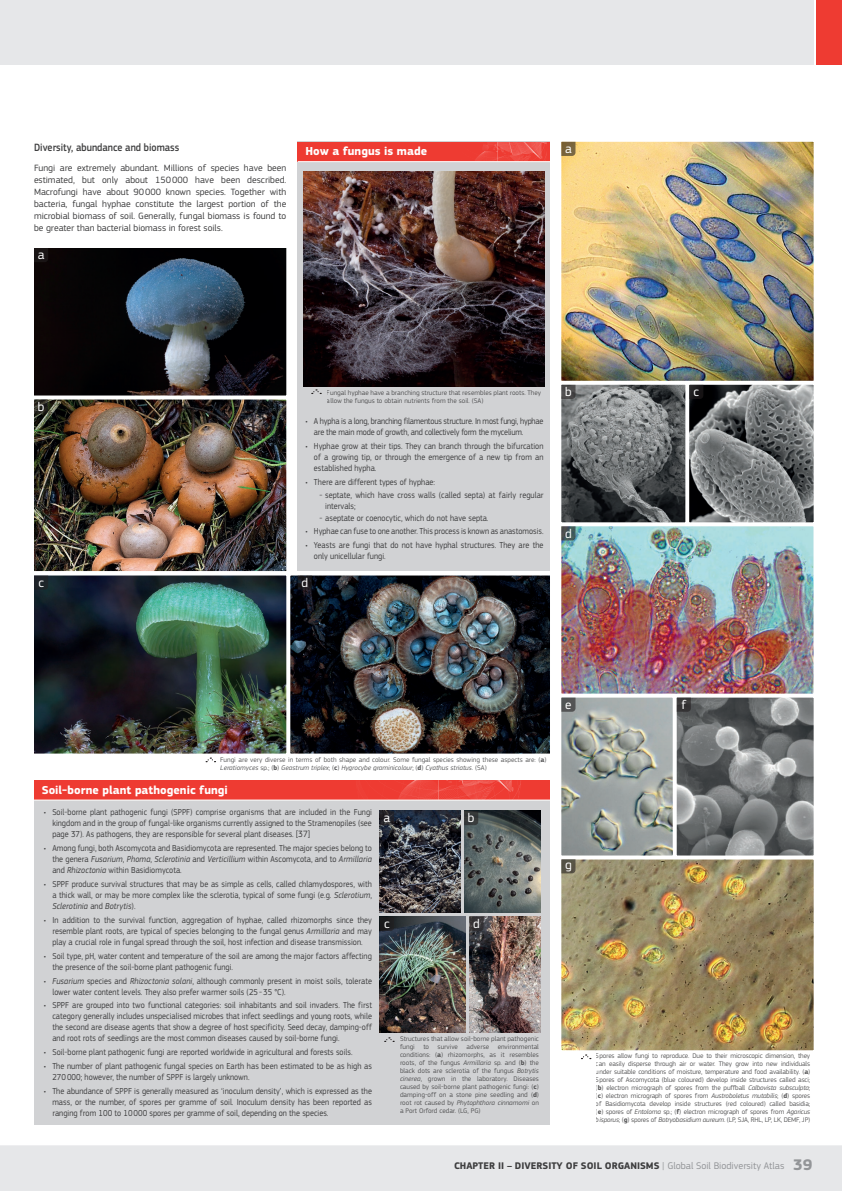
<style>
.page{position:relative;width:842px;height:1191px;background:#fff}
.page>*{position:absolute;margin:0;border:0;box-sizing:border-box;transform-origin:0 0}
.t1{font:13px "EC Square Sans Pro";color:#fff}
.t2{font:700 12px "EC Square Sans Pro";letter-spacing:.005em;color:#fff}
.t3{font:500 11px "EC Square Sans Pro";color:#3e3e3f;scale:.9 1}
.t4{font:700 10px "EC Square Sans Pro";color:#3e3e3f}
.t5{font:9.5px/12px "EC Square Sans Pro";color:#3e3e3f;text-align:justify}
.t6{font:9px/11px "EC Square Sans Pro";letter-spacing:.005em;color:#3e3e3f;text-align:justify;scale:.9 1}
.t7{font:9px/11px "EC Square Sans Pro";letter-spacing:-.02em;color:#3e3e3f;scale:.9 1}
.t8{font:7px/8px "EC Square Sans Pro";color:#3e3e3f;text-align:justify}
.s1{font-weight:700}
.s2{font-style:italic}
.s3{font-size:9.5px}
.s4{font-weight:400;color:#939598}
.s5{font-size:16px;color:#939598}
</style>
<div class="page">
<div style="left:816px;top:0;width:26px;height:65px;background:#ee3b32"></div>
<div style="left:0;top:0;width:813px;height:65px;background:#e6e7e9"></div>
<div style="left:0;top:1145px;width:842px;height:46px;background:#e6e7e9"></div>
<img style="left:561px;top:141px;width:253px;height:240px">
<img style="left:34px;top:414px;width:253px;height:157px">
<img style="left:34px;top:575px;width:253px;height:179px">
<img style="left:290px;top:575px;width:260px;height:179px">
<img style="left:561px;top:540px;width:253px;height:154px">
<img style="left:561px;top:873px;width:253px;height:178px">
<svg style="left:561px;top:142px;width:14px;height:14px"></svg>
<img style="left:34px;top:248px;width:253px;height:166px">
<svg style="left:34px;top:575px;width:14px;height:14px"></svg>
<svg style="left:298px;top:575px;width:14px;height:14px"></svg>
<svg style="left:561px;top:384px;width:253px;height:156px;background:#73797b"></svg>
<svg style="left:561px;top:697px;width:253px;height:176px;background:#8c8f8b"></svg>
<div style="left:34px;top:780px;width:516px;height:345px;background:#d1d2d4"></div>
<img style="left:380px;top:811px;width:80px;height:102px">
<img style="left:464px;top:811px;width:76px;height:102px">
<img style="left:380px;top:917px;width:86px;height:115px">
<img style="left:469px;top:917px;width:71px;height:115px">
<div style="left:298px;top:142px;width:252px;height:429px;background:#d1d2d4"></div>
<div style="left:298px;top:142px;width:252px;height:20px;background:#ee3b32"></div>
<hr style="left:298px;top:161px;width:252px;height:1px;background:#fff">
<img style="left:303px;top:171px;width:241px;height:215px">
<div style="left:34px;top:780px;width:516px;height:20px;background:#ee3b32"></div>
<hr style="left:34px;top:800px;width:516px;height:1px;background:#fff">
<svg style="left:380px;top:811px;width:14px;height:14px"></svg>
<svg style="left:464px;top:811px;width:14px;height:14px"></svg>
<svg style="left:380px;top:917px;width:14px;height:14px"></svg>
<svg style="left:469px;top:917px;width:15px;height:14px"></svg>
<svg style="left:448px;top:142px;width:99px;height:20px"></svg>
<svg style="left:356px;top:780px;width:165px;height:20px"></svg>
<svg style="left:581px;top:1054px;width:10px;height:5px"></svg>
<svg style="left:311px;top:389px;width:10px;height:5px"></svg>
<svg style="left:205px;top:757px;width:11px;height:5px"></svg>
<svg style="left:384px;top:1037px;width:10px;height:5px"></svg>
<p class="t3" style="left:34px;top:141px;width:163px">Diversity, abundance and biomass</p>
<p class="t5" style="left:34px;top:162px;width:254px">Fungi are extremely abundant. Millions of species have been estimated, but only about 150000 have been described.<br>Macrofungi have about 90000 known species. Together with bacteria, fungal hyphae constitute the largest portion of the microbial biomass of soil. Generally, fungal biomass is found to be greater than bacterial biomass in forest soils.</p>
<h1 class="t1" style="left:38px;top:247px;width:8px">a</h1>
<h2 class="t2" style="left:305px;top:144px;width:123px">How a fungus is made</h2>
<h1 class="t1" style="left:565px;top:141px;width:8px">a</h1>
<h1 class="t1" style="left:38px;top:399px;width:8px">b</h1>
<p class="t8" style="left:327px;top:388px;width:216px">Fungal hyphae have a branching structure that resembles plant roots. They allow the fungus to obtain nutrients from the soil. (SA)</p>
<p class="t7" style="left:314px;top:415px;width:257px;text-indent:-9px">• A hypha is a long, branching filamentous structure. In most fungi, hyphae are the main mode of growth, and collectively form the mycelium.</p>
<p class="t6" style="left:314px;top:440px;width:257px;text-indent:-9px">• Hyphae grow at their tips. They can branch through the bifurcation of a growing tip, or through the emergence of a new tip from an established hypha.</p>
<p class="t6" style="left:305px;top:476px;width:146px">• There are different types of hyphae:</p>
<p class="t6" style="left:325px;top:489px;width:244px;text-indent:-6px">- septate, which have cross walls (called septa) at fairly regular intervals;</p>
<p class="t6" style="left:320px;top:513px;width:189px">- aseptate or coenocytic, which do not have septa.</p>
<p class="t6" style="left:305px;top:526px;width:266px">• Hyphae can fuse to one another. This process is known as anastomosis.</p>
<p class="t6" style="left:314px;top:540px;width:257px;text-indent:-9px">• Yeasts are fungi that do not have hyphal structures. They are the only unicellular fungi.</p>
<h1 class="t1" style="left:38px;top:575px;width:7px">c</h1>
<h1 class="t1" style="left:301px;top:575px;width:8px">d</h1>
<h1 class="t1" style="left:565px;top:384px;width:8px">b</h1>
<h1 class="t1" style="left:693px;top:384px;width:7px">c</h1>
<h1 class="t1" style="left:565px;top:525px;width:8px">d</h1>
<p class="t8" style="left:220px;top:755px;width:328px">Fungi are very diverse in terms of both shape and colour. Some fungal species showing these aspects are: (<span class="s1">a</span>)<br><span class="s2">Leratiomyces</span> sp.; (<span class="s1">b</span>) <span class="s2">Geastrum triplex</span>; (<span class="s1">c</span>) <span class="s2">Hygrocybe graminicolour</span>; (<span class="s1">d</span>) <span class="s2">Cyathus striatus</span>. (SA)</p>
<h2 class="t2" style="left:42px;top:782px;width:188px">Soil-borne plant pathogenic fungi</h2>
<p class="t6" style="left:52px;top:807px;width:357px;text-indent:-9px">• Soil-borne plant pathogenic fungi (SPPF) comprise organisms that are included in the Fungi kingdom and in the group of fungal-like organisms currently assigned to the Stramenopiles (see page 37). As pathogens, they are responsible for several plant diseases. <span class="s3">[37]</span></p>
<p class="t6" style="left:52px;top:842px;width:357px;text-indent:-9px">• Among fungi, both Ascomycota and Basidiomycota are represented. The major species belong to the genera <span class="s2">Fusarium</span>, <span class="s2">Phoma</span>, <span class="s2">Sclerotinia</span> and <span class="s2">Verticillium</span> within Ascomycota, and to <span class="s2">Armillaria </span>and <span class="s2">Rhizoctonia</span> within Basidiomycota.</p>
<p class="t6" style="left:52px;top:878px;width:357px;text-indent:-9px">• SPPF produce survival structures that may be as simple as cells, called chlamydospores, with a thick wall, or may be more complex like the sclerotia, typical of some fungi (e.g. <span class="s2">Sclerotium</span>, <span class="s2">Sclerotinia</span> and <span class="s2">Botrytis</span>).</p>
<p class="t6" style="left:52px;top:914px;width:357px;text-indent:-9px">• In addition to the survival function, aggregation of hyphae, called rhizomorphs since they resemble plant roots, are typical of species belonging to the fungal genus <span class="s2">Armillaria</span> and may play a crucial role in fungal spread through the soil, host infection and disease transmission.</p>
<p class="t6" style="left:52px;top:950px;width:357px;text-indent:-9px">• Soil type, pH, water content and temperature of the soil are among the major factors affecting the presence of the soil-borne plant pathogenic fungi.</p>
<p class="t6" style="left:52px;top:975px;width:357px;text-indent:-9px">• <span class="s2">Fusarium</span> species and <span class="s2">Rhizoctonia solani</span>, although commonly present in moist soils, tolerate lower water content levels. They also prefer warmer soils (25-35 °C).</p>
<p class="t6" style="left:52px;top:1000px;width:357px;text-indent:-9px">• SPPF are grouped into two functional categories: soil inhabitants and soil invaders. The first category generally includes unspecialised microbes that infect seedlings and young roots, while the second are disease agents that show a degree of host specificity. Seed decay, damping-off and root rots of seedlings are the most common diseases caused by soil-borne fungi.</p>
<p class="t6" style="left:44px;top:1046px;width:344px">• Soil-borne plant pathogenic fungi are reported worldwide in agricultural and forests soils.</p>
<p class="t6" style="left:52px;top:1060px;width:357px;text-indent:-9px">• The number of plant pathogenic fungal species on Earth has been estimated to be as high as<br>270000; however, the number of SPPF is largely unknown.</p>
<p class="t6" style="left:52px;top:1085px;width:357px;text-indent:-9px">• The abundance of SPPF is generally measured as ‘inoculum density’, which is expressed as the mass, or the number, of spores per gramme of soil. Inoculum density has been reported as ranging from 100 to 10000 spores per gramme of soil, depending on the species.</p>
<h1 class="t1" style="left:384px;top:810px;width:8px">a</h1>
<h1 class="t1" style="left:468px;top:810px;width:8px">b</h1>
<h1 class="t1" style="left:384px;top:916px;width:7px">c</h1>
<h1 class="t1" style="left:473px;top:916px;width:8px">d</h1>
<p class="t8" style="left:400px;top:1034px;width:140px">Structures that allow soil-borne plant pathogenic fungi to survive adverse environmental conditions: (<span class="s1">a</span>) rhizomorphs, as it resembles roots, of the fungus <span class="s2">Armillaria</span> sp. and (<span class="s1">b</span>) the black dots are sclerotia of the fungus <span class="s2">Botrytis cinerea</span>, grown in the laboratory. Diseases caused by soil-borne plant pathogenic fungi: (<span class="s1">c</span>) damping-off on a stone pine seedling and (<span class="s1">d</span>) root rot caused by <span class="s2">Phytophthora cinnamomi</span> on a Port Orford cedar. (LG, PG)</p>
<h1 class="t1" style="left:565px;top:697px;width:8px">e</h1>
<h1 class="t1" style="left:681px;top:697px;width:6px">f</h1>
<h1 class="t1" style="left:565px;top:857px;width:8px">g</h1>
<p class="t8" style="left:596px;top:1052px;width:216px">Spores allow fungi to reproduce. Due to their microscopic dimension, they can easily disperse through air or water. They grow into new individuals under suitable conditions of moisture, temperature and food availability. (<span class="s1">a</span>)<br>Spores of Ascomycota (blue coloured) develop inside structures called asci; (<span class="s1">b</span>) electron micrograph of spores from the puffball <span class="s2">Calbovista subsculpta</span>; (<span class="s1">c</span>) electron micrograph of spores from <span class="s2">Austroboletus mutabilis</span>; (<span class="s1">d</span>) spores of Basidiomycota develop inside structures (red coloured) called basidia; (<span class="s1">e</span>) spores of <span class="s2">Entoloma</span> sp.; (<span class="s1">f</span>) electron micrograph of spores from <span class="s2">Agaricus bisporus</span>; (<span class="s1">g</span>) spores of <span class="s2">Botryobasidium aureum</span>. (LP, SJA, RHL, LP, LK, DEMF, JP)</p>
<p class="t4" style="left:454px;top:1159px;width:360px">CHAPTER II – DIVERSITY OF SOIL ORGANISMS <span class="s4">| Global Soil Biodiversity Atlas</span> <span class="s5">39</span></p>
</div>
